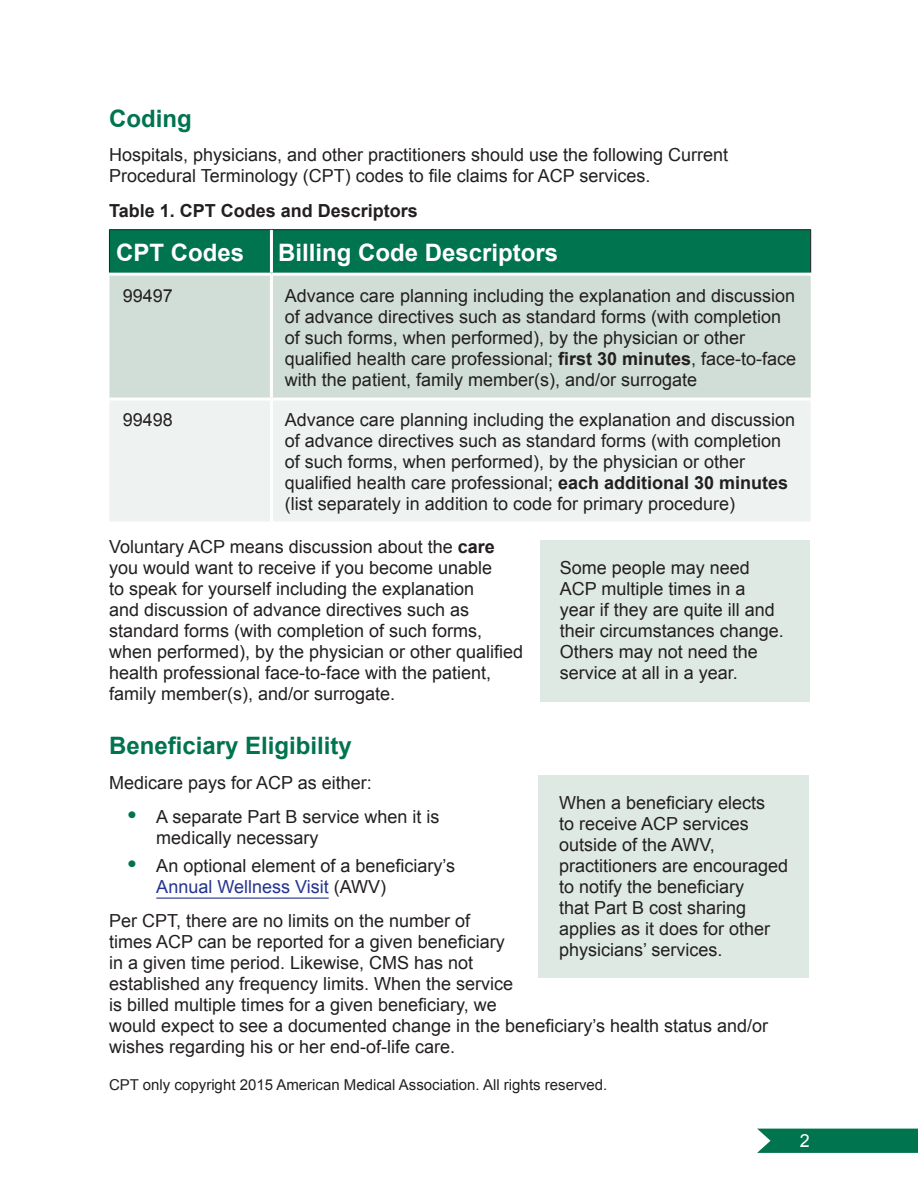
<style>
.page{position:relative;width:918px;height:1188px;background:#fff}
.page>*{position:absolute;margin:0;border:0;box-sizing:border-box;transform-origin:0 0}
.Table_headers{font:700 24px "Arial";color:#fff}
.t1{font:700 24px "Arial";color:#00734f}
.Table_Text{font:18px/21px "Arial";color:#231f20}
.t2{font:700 18px "Arial";color:#231f20}
.t3{font:18px "Arial";color:#fff}
.t4{font:15px "Arial";color:#231f20}
.s1{font-weight:700}
.s2{font-weight:700;font-size:24px;color:#00734f}
.s3{color:#25358f}
</style>
<div class="page">
<svg style="left:757px;top:1129px;width:161px;height:24px;background:#0b7957"></svg>
<div style="left:110px;top:230px;width:700px;height:43px;background:#00734f"></div>
<div style="left:109px;top:276px;width:702px;height:122px;background:#d1ded7"></div>
<div style="left:110px;top:401px;width:701px;height:121px;background:#eef3f1"></div>
<hr style="left:109px;top:229px;width:162px;height:1px;background:#231f20">
<hr style="left:109px;top:230px;width:1px;height:43px;background:#231f20">
<hr style="left:271px;top:229px;width:540px;height:1px;background:#231f20">
<hr style="left:810px;top:230px;width:1px;height:43px;background:#231f20">
<hr style="left:270px;top:230px;width:3px;height:43px;background:#fff">
<hr style="left:270px;top:276px;width:3px;height:122px;background:#fff">
<hr style="left:270px;top:401px;width:3px;height:121px;background:#fff">
<div style="left:540px;top:541px;width:270px;height:161px;background:#dee9e4"></div>
<hr style="left:156px;top:898px;width:173px;height:1px;background:#25358f">
<div style="left:539px;top:775px;width:270px;height:203px;background:#dee9e4"></div>
<h2 class="t1" style="left:109px;top:102px;width:84px">Coding</h2>
<p class="Table_Text" style="left:109px;top:144px;width:621px">Hospitals, physicians, and other practitioners should use the following Current<br>Procedural Terminology (CPT) codes to file claims for ACP services.</p>
<p class="t2" style="left:109px;top:198px;width:310px">Table 1. CPT Codes and Descriptors</p>
<p class="Table_headers" style="left:116px;top:236px;width:130px">CPT Codes</p>
<p class="Table_headers" style="left:278px;top:236px;width:282px">Billing Code Descriptors</p>
<p class="Table_Text" style="left:123px;top:285px;width:52px">99497</p>
<p class="Table_Text" style="left:285px;top:285px;width:513px">Advance care planning including the explanation and discussion of advance directives such as standard forms (with completion of such forms, when performed), by the physician or other qualified health care professional; <span class="s1">first 30 minutes</span>, face-to-face with the patient, family member(s), and/or surrogate</p>
<p class="Table_Text" style="left:123px;top:409px;width:52px">99498</p>
<p class="Table_Text" style="left:285px;top:409px;width:512px">Advance care planning including the explanation and discussion of advance directives such as standard forms (with completion of such forms, when performed), by the physician or other qualified health care professional; <span class="s1">each additional 30 minutes </span>(list separately in addition to code for primary procedure)</p>
<p class="Table_Text" style="left:109px;top:537px;width:416px">Voluntary ACP means discussion about the <span class="s1">care </span>you would want to receive if you become unable<br>to speak for yourself including the explanation<br>and discussion of advance directives such as standard forms (with completion of such forms, when performed), by the physician or other qualified health professional face-to-face with the patient, family member(s), and/or surrogate.</p>
<p class="Table_Text" style="left:560px;top:557px;width:226px">Some people may need<br>ACP multiple times in a year if they are quite ill and their circumstances change.<br>Others may not need the service at all in a year.</p>
<h2 class="t1" style="left:109px;top:730px;width:244px">Beneficiary Eligibility</h2>
<p class="Table_Text" style="left:109px;top:772px;width:264px">Medicare pays for ACP as either:</p>
<p class="Table_Text" style="left:156px;top:806px;width:285px;text-indent:-28px"><span class="s2">•</span> A separate Part B service when it is medically necessary</p>
<p class="Table_Text" style="left:156px;top:855px;width:300px;text-indent:-28px"><span class="s2">•</span> An optional element of a beneficiary’s<br><span class="s3">Annual Wellness Visit</span> (AWV)</p>
<p class="Table_Text" style="left:109px;top:911px;width:661px">Per CPT, there are no limits on the number of<br>times ACP can be reported for a given beneficiary<br>in a given time period. Likewise, CMS has not<br>established any frequency limits. When the service<br>is billed multiple times for a given beneficiary, we<br>would expect to see a documented change in the beneficiary’s health status and/or wishes regarding his or her end-of-life care.</p>
<p class="t4" style="left:109px;top:1075px;width:500px">CPT only copyright 2015 American Medical Association. All rights reserved.</p>
<p class="Table_Text" style="left:559px;top:792px;width:231px">When a beneficiary elects<br>to receive ACP services outside of the AWV, practitioners are encouraged to notify the beneficiary<br>that Part B cost sharing applies as it does for other physicians’ services.</p>
<p class="t3" style="left:800px;top:1129px;width:12px">2</p>
</div>
